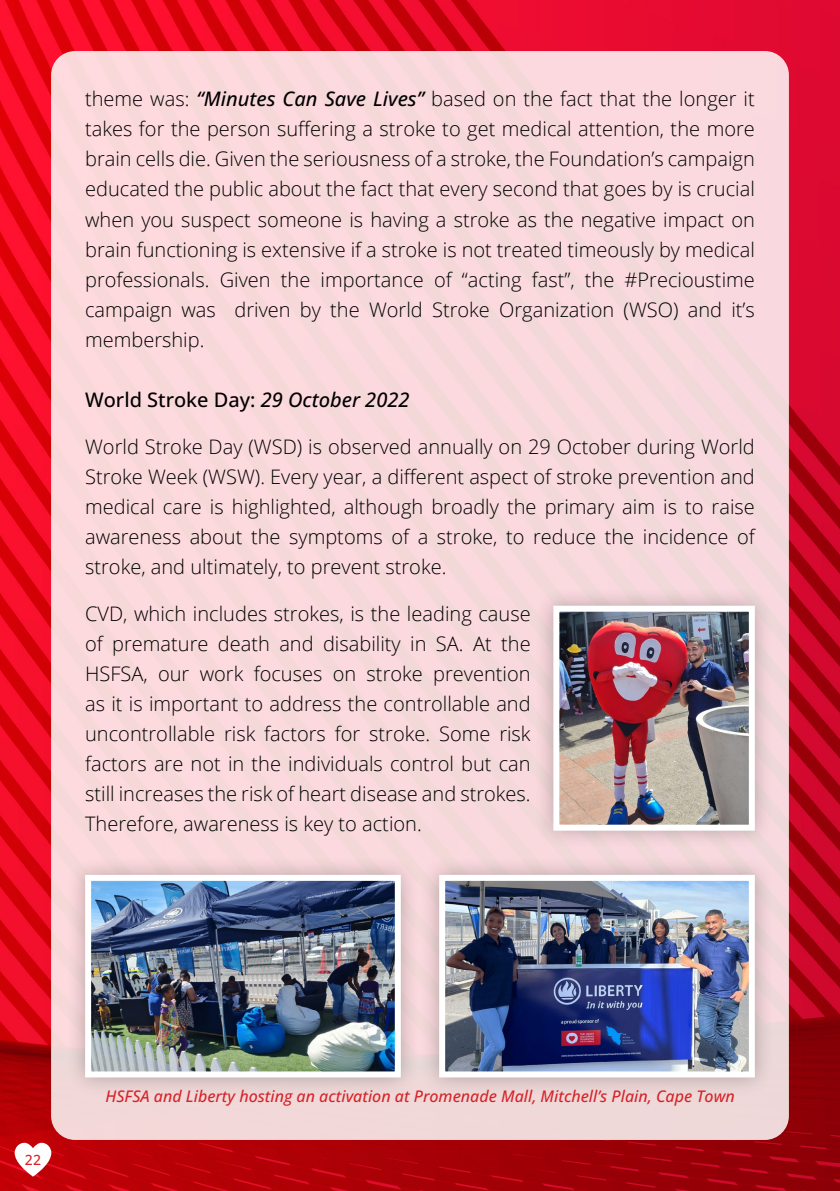
<style>
.page{position:relative;width:840px;height:1191px;background:#fff}
.page>*{position:absolute;margin:0;border:0;box-sizing:border-box;transform-origin:0 0}
.body{font:300 20px/30px "Open Sans";color:#000;text-align:justify}
.body-2{font:500 20px "Open Sans";color:#000}
.t1{font:italic 500 16px "Open Sans";color:#d62328}
.t2{font:500 14px "Open Sans";color:#d62328}
.s1{font-weight:500;font-style:italic}
.s2{font-style:italic}
</style>
<div class="page">
<img style="left:0;top:0;width:839px;height:1191px">
<div style="left:51px;top:51px;width:737px;height:1089px;background:#fad9de;border-radius:24px"></div>
<div style="left:534px;top:586px;width:239px;height:263px;background:#231f20;opacity:.3"></div>
<img style="left:560px;top:612px;width:187px;height:211px">
<div style="left:553px;top:605px;width:201px;height:225px;border:6px solid #fff"></div>
<div style="left:66px;top:855px;width:353px;height:241px;background:#231f20;opacity:.3"></div>
<img style="left:92px;top:882px;width:301px;height:188px">
<div style="left:85px;top:875px;width:315px;height:202px;border:6px solid #fff"></div>
<div style="left:420px;top:855px;width:353px;height:241px;background:#231f20;opacity:.3"></div>
<img style="left:446px;top:882px;width:301px;height:188px">
<div style="left:439px;top:875px;width:315px;height:202px;border:6px solid #fff"></div>
<svg style="left:15px;top:1142px;width:36px;height:34px"></svg>
<p class="body" style="left:85px;top:84px;width:671px">theme was: <span class="s1">“Minutes Can Save Lives”</span> based on the fact that the longer it takes for the person suffering a stroke to get medical attention, the more brain cells die. Given the seriousness of a stroke, the Foundation’s campaign educated the public about the fact that every second that goes by is crucial when you suspect someone is having a stroke as the negative impact on brain functioning is extensive if a stroke is not treated timeously by medical professionals. Given the importance of “acting fast”, the #Precioustime campaign was driven by the World Stroke Organization (WSO) and it’s membership.</p>
<p class="body-2" style="left:85px;top:385px;width:325px">World Stroke Day: <span class="s2">29 October 2022</span></p>
<p class="body" style="left:85px;top:431px;width:670px">World Stroke Day (WSD) is observed annually on 29 October during World Stroke Week (WSW). Every year, a different aspect of stroke prevention and medical care is highlighted, although broadly the primary aim is to raise awareness about the symptoms of a stroke, to reduce the incidence of stroke, and ultimately, to prevent stroke.</p>
<p class="body" style="left:85px;top:598px;width:447px">CVD, which includes strokes, is the leading cause of premature death and disability in SA. At the HSFSA, our work focuses on stroke prevention as it is important to address the controllable and uncontrollable risk factors for stroke. Some risk factors are not in the individuals control but can still increases the risk of heart disease and strokes.<br>Therefore, awareness is key to action.</p>
<p class="t2" style="left:25px;top:1150px;width:18px">22</p>
<p class="t1" style="left:105px;top:1085px;width:630px">HSFSA and Liberty hosting an activation at Promenade Mall, Mitchell’s Plain, Cape Town</p>
</div>
